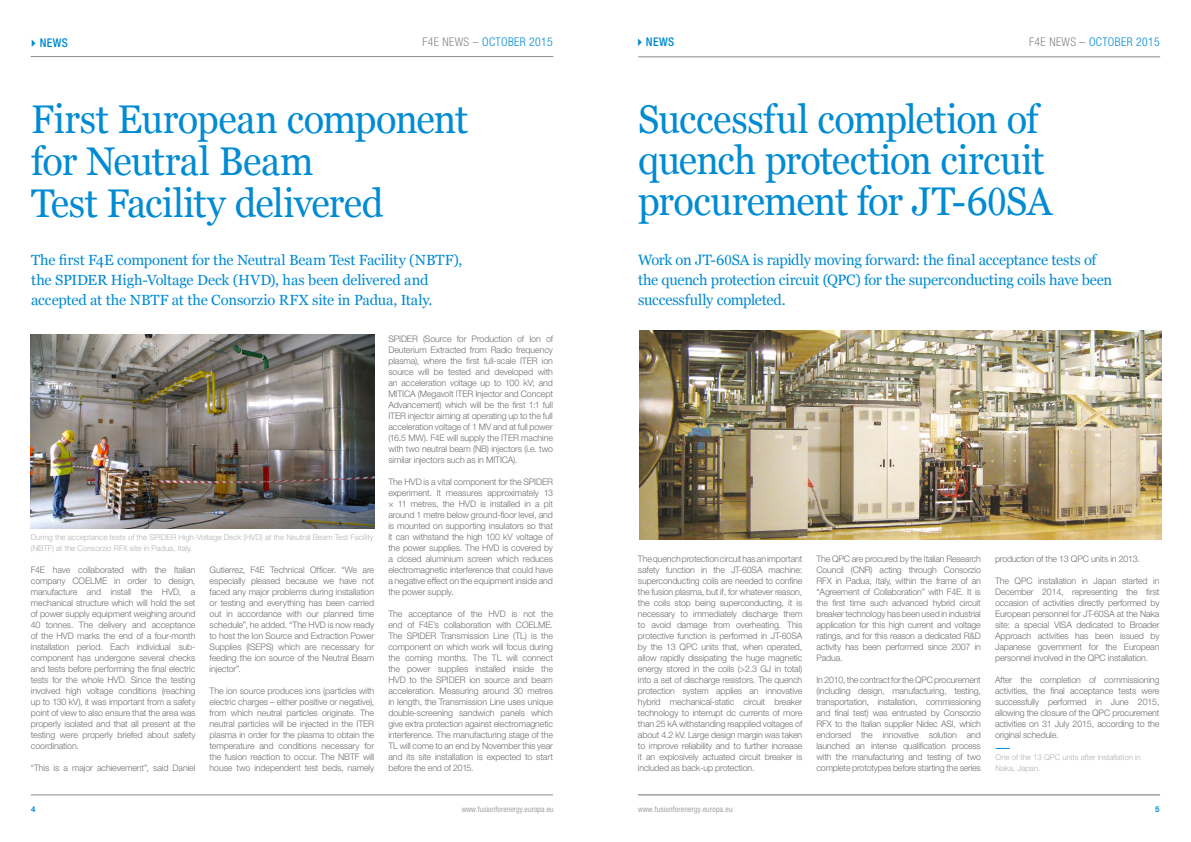
<style>
.page{position:relative;width:1191px;height:842px;background:#fff}
.page>*{position:absolute;margin:0;border:0;box-sizing:border-box;transform-origin:0 0}
.t1{font:40px/42px "Georgia";letter-spacing:-.015em;color:#008bd2;scale:.95 1}
.t2{font:15px/20px "Georgia";letter-spacing:-.015em;color:#008bd2}
.t3{font:14.7px/20px "Georgia";letter-spacing:-.01em;color:#008bd2}
.t4{font:300 condensed 12px "Helvetica Neue LT Std";letter-spacing:.03em;color:#008bd2}
.t5{font:500 condensed 12px "Helvetica Neue LT Std";letter-spacing:.03em;color:#008bd2}
.t6{font:300 9px/11px "Helvetica Neue LT Std";letter-spacing:-.015em;color:#706f6f;text-align:justify}
.t7{font:300 8px/11px "Helvetica Neue LT Std";color:#b3b2b2}
.t8{font:300 condensed 8px "Helvetica Neue LT Std";letter-spacing:.025em;color:#878787}
.t9{font:700 8px "Helvetica Neue LT Std";color:#008bd2}
.s1{color:#878787}
.s2{font-family:"Times New Roman"}
</style>
<div class="page">
<hr style="left:31px;top:56px;width:522px;height:1px;background:#878787">
<hr style="left:638px;top:57px;width:522px;height:1px;background:#878787">
<hr style="left:638px;top:795px;width:522px;height:1px;background:#706f6f">
<hr style="left:31px;top:795px;width:522px;height:1px;background:#8a8989">
<img style="left:31px;top:334px;width:343px;height:195px">
<img style="left:639px;top:331px;width:522px;height:209px">
<svg style="left:995px;top:748px;width:14px;height:1px"></svg>
<h3 class="t5" style="left:28px;top:35px;width:42px">✔NEWS</h3>
<h3 class="t5" style="left:634px;top:34px;width:42px">✔NEWS</h3>
<h3 class="t4" style="left:1029px;top:35px;width:132px"><span class="s1">F4E NEWS –</span> october 2015</h3>
<h3 class="t4" style="left:422px;top:35px;width:132px"><span class="s1">F4E NEWS –</span> october 2015</h3>
<h1 class="t1" style="left:31px;top:98px;width:461px">First European component for Neutral Beam<br>Test Facility delivered</h1>
<h3 class="t3" style="left:31px;top:250px;width:433px">The first F4E component for the Neutral Beam Test Facility (NBTF), the SPIDER High-Voltage Deck (HVD), has been delivered and accepted at the NBTF at the Consorzio RFX site in Padua, Italy.</h3>
<p class="t7" style="left:31px;top:531px;width:344px">During the acceptance tests of the SPIDER High-Voltage Deck (HVD) at the Neutral Beam Test Facility (NBTF) at the Consorzio RFX site in Padua, Italy.</p>
<p class="t6" style="left:31px;top:564px;width:166px">F4E have collaborated with the Italian company COELME in order to design, manufacture and install the HVD, a mechanical structure which will hold the set of power supply equipment weighing around 40 tonnes. The delivery and acceptance of the HVD marks the end of a four-month installation period. Each individual sub&shy;component has undergone several checks and tests before performing the final electric tests for the whole HVD. Since the testing involved high voltage conditions (reaching up to 130 kV), it was important from a safety point of view to also ensure that the area was properly isolated and that all present at the testing were properly briefed about safety coordination.</p>
<p class="t6" style="left:31px;top:762px;width:166px">“This is a major achievement”, said Daniel</p>
<p class="t6" style="left:210px;top:564px;width:166px">Gutierrez, F4E Technical Officer. “We are especially pleased because we have not faced any major problems during installation or testing and everything has been carried out in accordance with our planned time schedule”, he added. “The HVD is now ready to host the Ion Source and Extraction Power Supplies (ISEPS) which are necessary for feeding the ion source of the Neutral Beam injector”.</p>
<p class="t6" style="left:210px;top:685px;width:166px">The ion source produces ions (particles with electric charges – either positive or negative), from which neutral particles originate. The neutral particles will be injected in the ITER plasma in order for the plasma to obtain the temperature and conditions necessary for the fusion reaction to occur. The NBTF will house two independent test beds, namely</p>
<p class="t6" style="left:388px;top:333px;width:166px">SPIDER (Source for Production of Ion of Deuterium Extracted from Radio frequency plasma), where the first full-scale ITER ion source will be tested and developed with an acceleration voltage up to 100 kV; and MITICA (Megavolt ITER Injector and Concept Advancement) which will be the first 1:1 full ITER injector aiming at operating up to the full acceleration voltage of 1 MV and at full power (16.5 MW). F4E will supply the ITER machine with two neutral beam (NB) injectors (i.e. two similar injectors such as in MITICA).</p>
<p class="t6" style="left:388px;top:476px;width:166px">The HVD is a vital component for the SPIDER experiment. It measures approximately 13 × 11 metres, the HVD is installed in a pit around 1 metre below ground-floor level, and is mounted on supporting insulators so that it can withstand the high 100 kV voltage of the power supplies. The HVD is covered by a closed aluminium screen which reduces electromagnetic interference that could have a negative effect on the equipment inside and the power supply.</p>
<p class="t6" style="left:388px;top:608px;width:166px">The acceptance of the HVD is not the end of F4E’s collaboration with COELME.<br>The SPIDER Transmission Line (TL) is the component on which work will focus during the coming months. The TL will connect the power supplies installed inside the HVD to the SPIDER ion source and beam acceleration. Measuring around 30 metres in length, the Transmission Line uses unique double-screening sandwich panels which give extra protection against electromagnetic interference. The manufacturing stage of the TL will come to an end by November this year and its site installation is expected to start before the end of 2015.</p>
<h1 class="t1" style="left:638px;top:98px;width:437px;line-height:41px">Successful completion of quench protection circuit procurement for JT-6<span class="s2">0</span>SA</h1>
<h2 class="t2" style="left:638px;top:250px;width:476px">Work on JT-6<span class="s2">0</span>SA is rapidly moving forward: the final acceptance tests of the quench protection circuit (QPC) for the superconducting coils have been successfully completed.</h2>
<p class="t6" style="left:638px;top:553px;width:166px">The quench protection circuit has an important safety function in the JT-60SA machine: superconducting coils are needed to confine the fusion plasma, but if, for whatever reason, the coils stop being superconducting, it is necessary to immediately discharge them to avoid damage from overheating. This protective function is performed in JT-60SA by the 13 QPC units that, when operated, allow rapidly dissipating the huge magnetic energy stored in the coils (&gt;2.3 GJ in total) into a set of discharge resistors. The quench protection system applies an innovative hybrid mechanical-static circuit breaker technology to interrupt dc currents of more than 25 kA withstanding reapplied voltages of about 4.2 kV. Large design margin was taken to improve reliability and to further increase it an explosively actuated circuit breaker is included as back-up protection.</p>
<p class="t6" style="left:816px;top:553px;width:166px">The QPC are procured by the Italian Research Council (CNR) acting through Consorzio RFX in Padua, Italy, within the frame of an “Agreement of Collaboration” with F4E. It is the first time such advanced hybrid circuit breaker technology has been used in industrial application for this high current and voltage ratings, and for this reason a dedicated R&amp;D activity has been performed since 2007 in Padua.</p>
<p class="t6" style="left:816px;top:674px;width:166px">In 2010, the contract for the QPC procurement (including design, manufacturing, testing, transportation, installation, commissioning and final test) was entrusted by Consorzio RFX to the Italian supplier Nidec ASI, which endorsed the innovative solution and launched an intense qualification process with the manufacturing and testing of two complete prototypes before starting the series</p>
<p class="t6" style="left:995px;top:553px;width:146px">production of the 13 QPC units in 2013.</p>
<p class="t6" style="left:995px;top:575px;width:166px">The QPC installation in Japan started in December 2014, representing the first occasion of activities directly performed by European personnel for JT-60SA at the Naka site: a special VISA dedicated to Broader Approach activities has been issued by Japanese government for the European personnel involved in the QPC installation.</p>
<p class="t6" style="left:995px;top:674px;width:166px">After the completion of commissioning activities, the final acceptance tests were successfully performed in June 2015, allowing the closure of the QPC procurement activities on 31 July 2015, according to the original schedule.</p>
<p class="t7" style="left:995px;top:751px;width:147px">One of the 13 QPC units after installation in<br>Naka, Japan.</p>
<p class="t9" style="left:31px;top:804px;width:6px">4</p>
<p class="t8" style="left:638px;top:805px;width:96px">www.fusionforenergy.europa.eu</p>
<p class="t9" style="left:1155px;top:804px;width:6px">5</p>
<p class="t8" style="left:462px;top:805px;width:94px">www.fusionforenergy.europa.eu</p>
</div>
